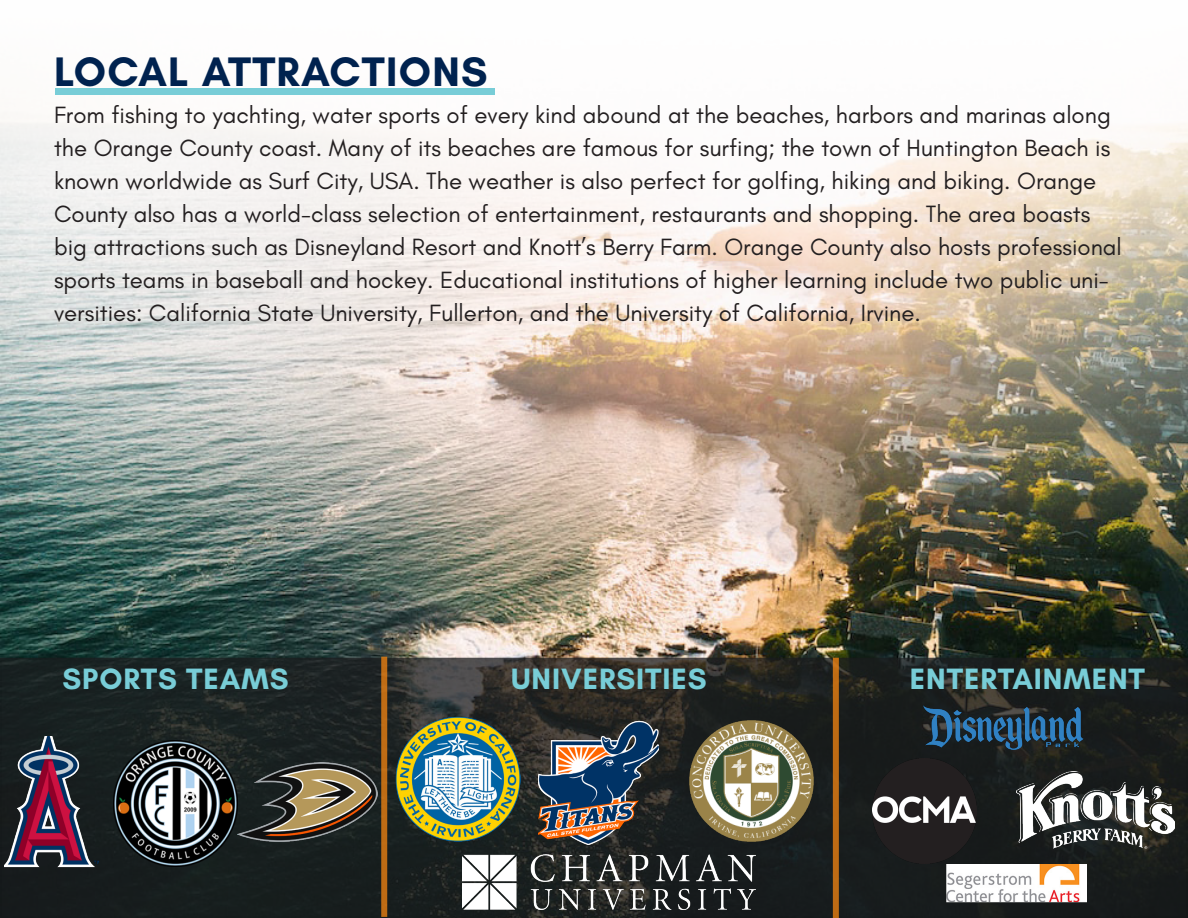
<style>
.page{position:relative;width:1188px;height:918px;background:#fff}
.page>*{position:absolute;margin:0;border:0;box-sizing:border-box;transform-origin:0 0}
.Confidential_Disclai{font:700 42px "Glacial Indifference";letter-spacing:.03em;color:#00224f}
.Confidential_Disclai-2{font:700 30px "Glacial Indifference";letter-spacing:.03em;color:#78cdd7}
.t1{font:24px/33px "Glacial Indifference";color:#231f20}
</style>
<div class="page">
<img style="left:0;top:94px;width:1188px;height:564px">
<svg style="left:0;top:658px;width:1188px;height:260px;background:#1e2220"></svg>
<div style="left:55px;top:88px;width:440px;height:6px;background:#78cdd7"></div>
<img style="left:395px;top:717px;width:125px;height:125px">
<img style="left:538px;top:721px;width:121px;height:123px">
<img style="left:463px;top:854px;width:292px;height:56px">
<img style="left:688px;top:719px;width:126px;height:123px">
<img style="left:4px;top:737px;width:94px;height:132px">
<img style="left:237px;top:763px;width:141px;height:79px">
<img style="left:114px;top:741px;width:123px;height:125px">
<img style="left:923px;top:706px;width:160px;height:44px">
<img style="left:1016px;top:771px;width:159px;height:77px">
<img style="left:873px;top:759px;width:103px;height:105px">
<img style="left:946px;top:864px;width:141px;height:39px">
<div style="left:381px;top:657px;width:6px;height:260px;background:#be6c14"></div>
<div style="left:833px;top:658px;width:6px;height:260px;background:#be6b14"></div>
<p class="Confidential_Disclai" style="left:54px;top:45px;width:435px">LOCAL ATTRACTIONS</p>
<p class="t1" style="left:54px;top:99px;width:1069px">From fishing to yachting, water sports of every kind abound at the beaches, harbors and marinas along the Orange County coast. Many of its beaches are famous for surfing; the town of Huntington Beach is known worldwide as Surf City, USA. The weather is also perfect for golfing, hiking and biking. Orange County also has a world-class selection of entertainment, restaurants and shopping. The area boasts big attractions such as Disneyland Resort and Knott’s Berry Farm. Orange County also hosts professional sports teams in baseball and hockey. Educational institutions of higher learning include two public uni&shy;versities: California State University, Fullerton, and the University of California, Irvine.</p>
<p class="Confidential_Disclai-2" style="left:62px;top:660px;width:228px">SPORTS TEAMS</p>
<p class="Confidential_Disclai-2" style="left:511px;top:660px;width:197px">UNIVERSITIES</p>
<p class="Confidential_Disclai-2" style="left:910px;top:660px;width:237px">ENTERTAINMENT</p>
</div>
